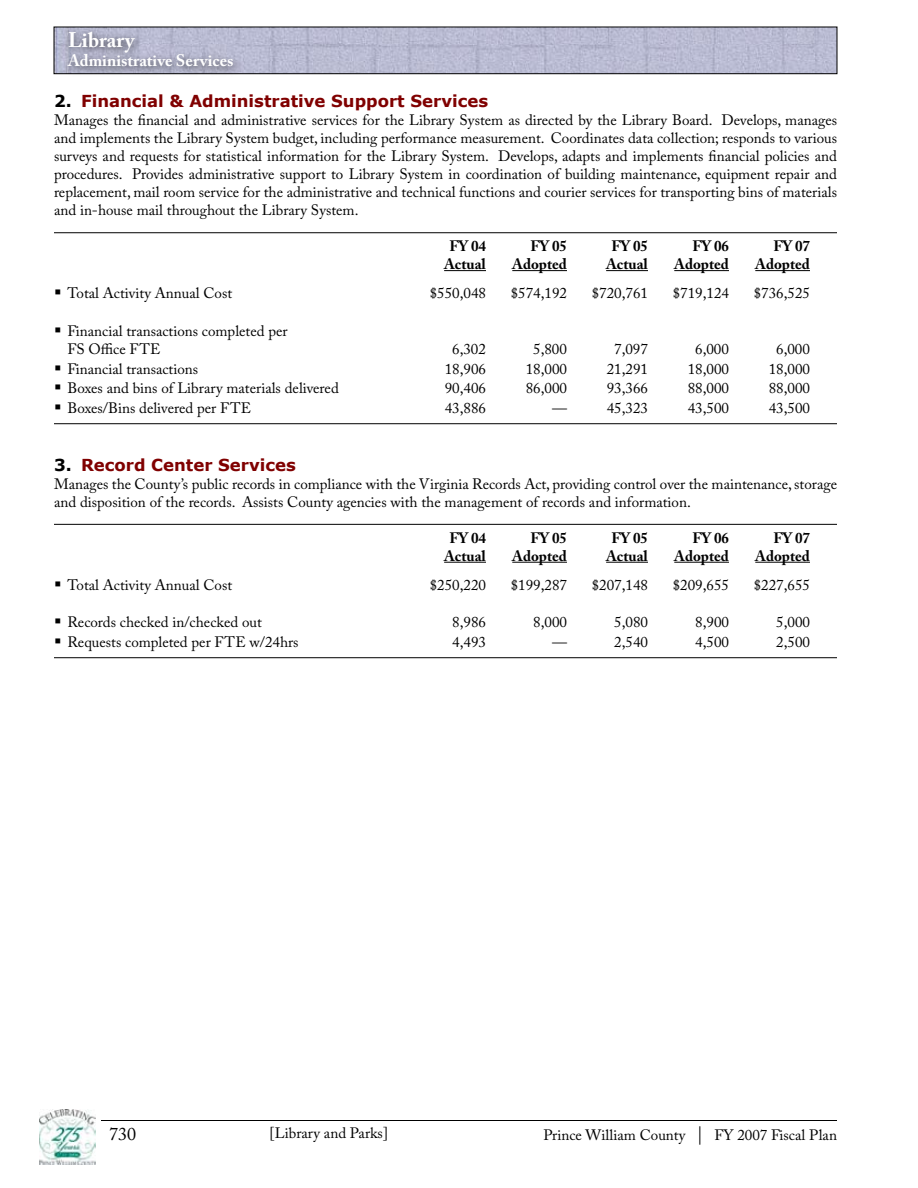
<style>
.page{position:relative;width:918px;height:1188px;background:#fff}
.page>*{position:absolute;margin:0;border:0;box-sizing:border-box;transform-origin:0 0}
.t1{font:700 21px "Adobe Caslon Pro";color:#fff}
.t2{font:18px "Adobe Caslon Pro";color:#000}
.t3{font:700 16.5px "Verdana";color:#800000}
.t4{font:700 16.5px "Adobe Caslon Pro";color:#fff}
.t5{font:15px/18px "Adobe Caslon Pro";color:#000}
.t6{font:700 15px "Adobe Caslon Pro";color:#000}
.s1{color:#000}
.s2{font-size:18px}
</style>
<div class="page">
<hr style="left:101px;top:1120px;width:736px;height:1px;background:#000">
<img style="left:40px;top:1109px;width:55px;height:55px">
<img style="left:56px;top:29px;width:779px;height:43px">
<div style="left:54px;top:27px;width:783px;height:47px;border:1px solid #000"></div>
<hr style="left:54px;top:232px;width:783px;height:1px;background:#000">
<hr style="left:444px;top:270px;width:42px;height:1px;background:#000">
<hr style="left:512px;top:270px;width:55px;height:1px;background:#000">
<hr style="left:606px;top:270px;width:42px;height:1px;background:#000">
<hr style="left:674px;top:270px;width:55px;height:1px;background:#000">
<hr style="left:755px;top:270px;width:55px;height:1px;background:#000">
<hr style="left:54px;top:423px;width:783px;height:1px;background:#000">
<hr style="left:54px;top:524px;width:783px;height:1px;background:#000">
<hr style="left:444px;top:562px;width:42px;height:1px;background:#000">
<hr style="left:512px;top:562px;width:55px;height:1px;background:#000">
<hr style="left:606px;top:562px;width:42px;height:1px;background:#000">
<hr style="left:674px;top:562px;width:55px;height:1px;background:#000">
<hr style="left:755px;top:562px;width:55px;height:1px;background:#000">
<hr style="left:54px;top:657px;width:783px;height:1px;background:#000">
<div style="left:62px;top:24px;width:181px;height:53px;background:#000;opacity:.75"></div>
<h1 class="t1" style="left:68px;top:27px;width:68px">Library</h1>
<p class="t4" style="left:68px;top:51px;width:167px">Administrative Services</p>
<p class="t3" style="left:54px;top:91px;width:436px"><span class="s1">2.</span> Financial &amp; Administrative Support Services</p>
<p class="t5" style="left:54px;top:111px;width:785px;text-align:justify">Manages the financial and administrative services for the Library System as directed by the Library Board. Develops, manages and implements the Library System budget, including performance measurement. Coordinates data collection; responds to various surveys and requests for statistical information for the Library System. Develops, adapts and implements financial policies and procedures. Provides administrative support to Library System in coordination of building maintenance, equipment repair and replacement, mail room service for the administrative and technical functions and courier services for transporting bins of materials and in-house mail throughout the Library System.</p>
<p class="t6" style="left:449px;top:237px;width:38px">FY 04</p>
<p class="t6" style="left:530px;top:237px;width:38px">FY 05</p>
<p class="t6" style="left:611px;top:237px;width:38px">FY 05</p>
<p class="t6" style="left:692px;top:237px;width:38px">FY 06</p>
<p class="t6" style="left:773px;top:237px;width:38px">FY 07</p>
<p class="t6" style="left:444px;top:255px;width:43px">Actual</p>
<p class="t6" style="left:512px;top:255px;width:56px">Adopted</p>
<p class="t6" style="left:606px;top:255px;width:43px">Actual</p>
<p class="t6" style="left:674px;top:255px;width:56px">Adopted</p>
<p class="t6" style="left:755px;top:255px;width:56px">Adopted</p>
<p class="t5" style="left:54px;top:284px;width:180px">▪ Total Activity Annual Cost</p>
<p class="t5" style="left:430px;top:284px;width:58px">$550,048</p>
<p class="t5" style="left:511px;top:284px;width:58px">$574,192</p>
<p class="t5" style="left:592px;top:284px;width:58px">$720,761</p>
<p class="t5" style="left:673px;top:284px;width:58px">$719,124</p>
<p class="t5" style="left:754px;top:284px;width:58px">$736,525</p>
<p class="t5" style="left:67px;top:322px;width:222px;text-indent:-13px">▪ Financial transactions completed per<br>FS Office FTE</p>
<p class="t5" style="left:452px;top:340px;width:35px">6,302</p>
<p class="t5" style="left:533px;top:340px;width:35px">5,800</p>
<p class="t5" style="left:614px;top:340px;width:35px">7,097</p>
<p class="t5" style="left:695px;top:340px;width:35px">6,000</p>
<p class="t5" style="left:776px;top:340px;width:35px">6,000</p>
<p class="t5" style="left:54px;top:359px;width:146px">▪ Financial transactions</p>
<p class="t5" style="left:445px;top:359px;width:43px">18,906</p>
<p class="t5" style="left:526px;top:359px;width:43px">18,000</p>
<p class="t5" style="left:607px;top:359px;width:43px">21,291</p>
<p class="t5" style="left:688px;top:359px;width:43px">18,000</p>
<p class="t5" style="left:769px;top:359px;width:43px">18,000</p>
<p class="t5" style="left:54px;top:379px;width:286px">▪ Boxes and bins of Library materials delivered</p>
<p class="t5" style="left:445px;top:379px;width:43px">90,406</p>
<p class="t5" style="left:526px;top:379px;width:43px">86,000</p>
<p class="t5" style="left:607px;top:379px;width:43px">93,366</p>
<p class="t5" style="left:688px;top:379px;width:43px">88,000</p>
<p class="t5" style="left:769px;top:379px;width:43px">88,000</p>
<p class="t5" style="left:54px;top:399px;width:199px">▪ Boxes/Bins delivered per FTE</p>
<p class="t5" style="left:445px;top:399px;width:43px">43,886</p>
<p class="t5" style="left:552px;top:399px;width:16px">—</p>
<p class="t5" style="left:607px;top:399px;width:43px">45,323</p>
<p class="t5" style="left:688px;top:399px;width:43px">43,500</p>
<p class="t5" style="left:769px;top:399px;width:43px">43,500</p>
<p class="t3" style="left:54px;top:454px;width:243px"><span class="s1">3.</span> Record Center Services</p>
<p class="t5" style="left:54px;top:475px;width:785px">Manages the County’s public records in compliance with the Virginia Records Act, providing control over the maintenance, storage and disposition of the records. Assists County agencies with the management of records and information.</p>
<p class="t6" style="left:449px;top:529px;width:38px">FY 04</p>
<p class="t6" style="left:530px;top:529px;width:38px">FY 05</p>
<p class="t6" style="left:611px;top:529px;width:38px">FY 05</p>
<p class="t6" style="left:692px;top:529px;width:38px">FY 06</p>
<p class="t6" style="left:773px;top:529px;width:38px">FY 07</p>
<p class="t6" style="left:444px;top:547px;width:43px">Actual</p>
<p class="t6" style="left:512px;top:547px;width:56px">Adopted</p>
<p class="t6" style="left:606px;top:547px;width:43px">Actual</p>
<p class="t6" style="left:674px;top:547px;width:56px">Adopted</p>
<p class="t6" style="left:755px;top:547px;width:56px">Adopted</p>
<p class="t5" style="left:54px;top:575px;width:180px">▪ Total Activity Annual Cost</p>
<p class="t5" style="left:430px;top:575px;width:58px">$250,220</p>
<p class="t5" style="left:511px;top:575px;width:58px">$199,287</p>
<p class="t5" style="left:592px;top:575px;width:58px">$207,148</p>
<p class="t5" style="left:673px;top:575px;width:58px">$209,655</p>
<p class="t5" style="left:754px;top:575px;width:58px">$227,655</p>
<p class="t5" style="left:54px;top:613px;width:209px">▪ Records checked in/checked out</p>
<p class="t5" style="left:452px;top:613px;width:35px">8,986</p>
<p class="t5" style="left:533px;top:613px;width:35px">8,000</p>
<p class="t5" style="left:614px;top:613px;width:35px">5,080</p>
<p class="t5" style="left:695px;top:613px;width:35px">8,900</p>
<p class="t5" style="left:776px;top:613px;width:35px">5,000</p>
<p class="t5" style="left:54px;top:633px;width:246px">▪ Requests completed per FTE w/24hrs</p>
<p class="t5" style="left:452px;top:633px;width:35px">4,493</p>
<p class="t5" style="left:552px;top:633px;width:16px">—</p>
<p class="t5" style="left:614px;top:633px;width:35px">2,540</p>
<p class="t5" style="left:695px;top:633px;width:35px">4,500</p>
<p class="t5" style="left:776px;top:633px;width:35px">2,500</p>
<p class="t2" style="left:109px;top:1124px;width:28px">730</p>
<p class="t5" style="left:270px;top:1124px;width:120px">[Library and Parks]</p>
<p class="t5" style="left:543px;top:1126px;width:295px">Prince William County <span class="s2">|</span> FY 2007 Fiscal Plan</p>
</div>
